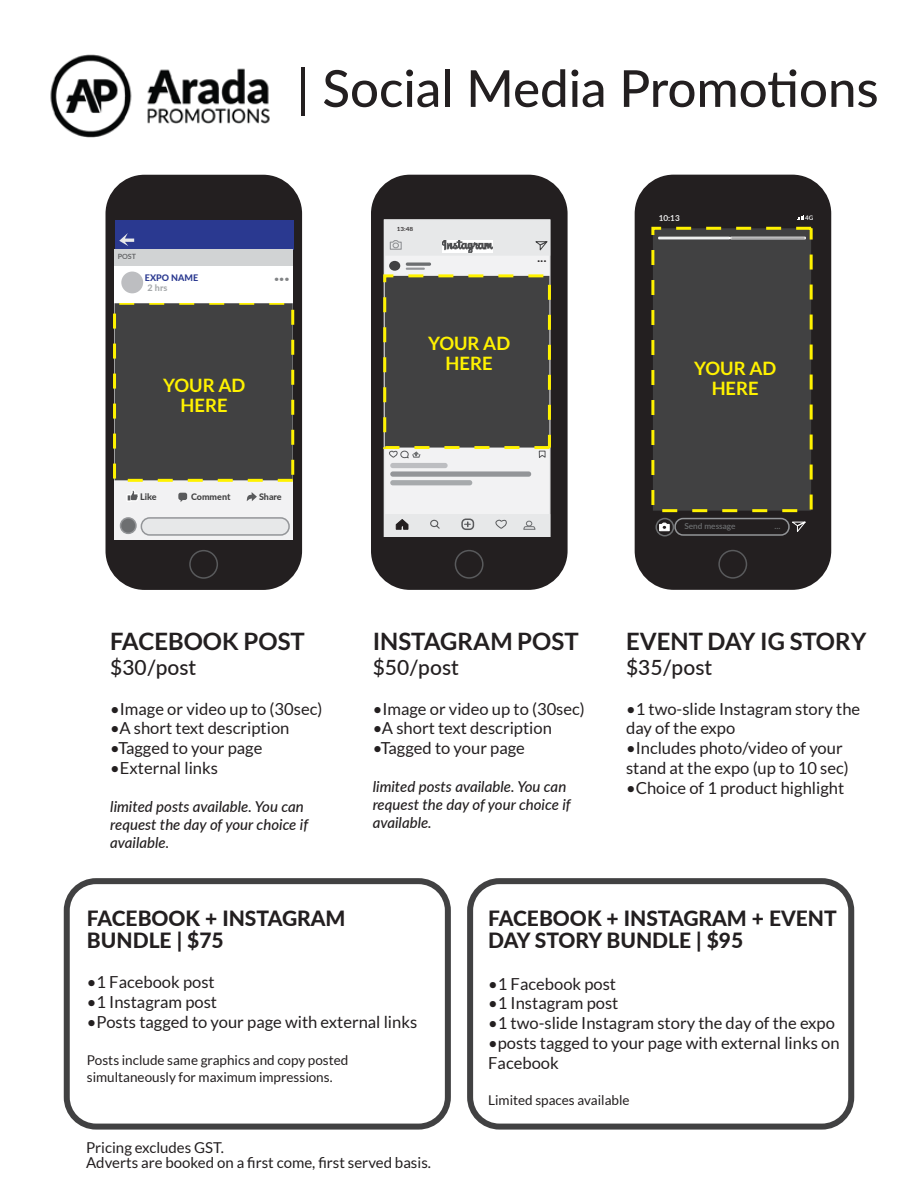
<style>
.page{position:relative;width:918px;height:1188px;background:#fff}
.page>*{position:absolute;margin:0;border:0;box-sizing:border-box;transform-origin:0 0}
.t1{font:500 51px "Lato";color:#231f20}
.t2{font:700 24px "Lato";color:#231f20}
.t3{font:800 21.6px "Lato";color:#818385}
.t4{font:800 21px/22.5px "Lato";color:#231f20}
.t5{font:500 21px "Lato";color:#231f20}
.t6{font:700 18.45px/20px "Lato";color:#fff200;text-align:center}
.t7{font:16.5px/20px "Lato";color:#231f20}
.t8{font:italic 500 15px/18px "Lato";color:#231f20}
.t9{font:15px/15px "Lato";color:#231f20}
.t10{font:13.5px/16.2px "Lato";color:#231f20}
.t11{font:600 12.3px "Lato";color:#231f20;scale:1.13 1}
.t12{font:800 9px "Lato";color:#414142}
.t13{font:800 9px "Lato";color:#2a3990}
.t14{font:800 9px "Lato";color:#a7aaac}
.t15{font:600 8.25px "Lato";color:#6d6f71}
.t16{font:600 8.25px "Lato";color:#fff}
.t17{font:600 7.2px "Lato";color:#595a5c}
.t18{font:600 6.3px "Lato";color:#fff}
.t19{font:600 5.7px "Lato";color:#231f20;scale:1.13 1}
.s1{color:#fff}
</style>
<div class="page">
<img style="left:50px;top:54px;width:220px;height:83px">
<div style="left:106px;top:175px;width:196px;height:415px;background:#231f20;border-radius:39px"></div>
<div style="left:115px;top:302px;width:178px;height:238px;background:#f2f2f3"></div>
<div style="left:113px;top:302px;width:181px;height:180px;background:#414142;border:3px dashed #fff200"></div>
<div style="left:115px;top:266px;width:178px;height:37px;background:#fff"></div>
<div style="left:121px;top:272px;width:22px;height:21px;background:#bdbec1;border-radius:50%"></div>
<svg style="left:127px;top:490px;width:12px;height:12px"></svg>
<svg style="left:178px;top:493px;width:9px;height:9px"></svg>
<svg style="left:246px;top:492px;width:11px;height:9px"></svg>
<div style="left:141px;top:518px;width:148px;height:17px;background:#e7e8e9;border-radius:8px"></div>
<div style="left:141px;top:517px;width:149px;height:19px;border:2px solid #939598;border-radius:8px"></div>
<div style="left:121px;top:518px;width:15px;height:15px;background:#6d6f71;border-radius:50%"></div>
<div style="left:120px;top:517px;width:17px;height:17px;border:2px solid #939598;border-radius:50%"></div>
<div style="left:115px;top:220px;width:178px;height:29px;background:#2a3990"></div>
<svg style="left:119px;top:233px;width:15px;height:13px"></svg>
<div style="left:115px;top:249px;width:178px;height:17px;background:#d1d3d4"></div>
<div style="left:189px;top:550px;width:29px;height:29px;border:2px solid #595a5c;border-radius:50%"></div>
<div style="left:371px;top:175px;width:197px;height:415px;background:#231f20;border-radius:39px"></div>
<div style="left:455px;top:550px;width:29px;height:29px;border:2px solid #595a5c;border-radius:50%"></div>
<div style="left:384px;top:219px;width:167px;height:318px;background:#f2f2f3;border:2px solid #e7e8e9"></div>
<div style="left:384px;top:219px;width:166px;height:37px;background:#e7e8e9;border:2px solid #e7e8e9"></div>
<div style="left:383px;top:274px;width:168px;height:175px;background:#414142;border:3px dashed #fff200"></div>
<div style="left:384px;top:514px;width:166px;height:23px;background:#e7e8e9"></div>
<svg style="left:535px;top:240px;width:15px;height:12px"></svg>
<img style="left:442px;top:240px;width:50px;height:13px">
<div style="left:389px;top:261px;width:11px;height:10px;background:#414142;border-radius:50%"></div>
<svg style="left:406px;top:262px;width:25px;height:4px"></svg>
<svg style="left:406px;top:268px;width:19px;height:2px"></svg>
<div style="left:390px;top:463px;width:58px;height:5px;background:#bdbec1;border-radius:3px"></div>
<div style="left:390px;top:471px;width:141px;height:6px;background:#939598;border-radius:3px"></div>
<div style="left:390px;top:480px;width:82px;height:5px;background:#a7aaac;border-radius:3px"></div>
<svg style="left:389px;top:240px;width:13px;height:10px"></svg>
<svg style="left:539px;top:450px;width:7px;height:8px"></svg>
<svg style="left:495px;top:519px;width:12px;height:10px"></svg>
<svg style="left:389px;top:450px;width:32px;height:9px"></svg>
<div style="left:461px;top:519px;width:13px;height:11px;border:2px solid #595a5c;border-radius:4px"></div>
<svg style="left:465px;top:522px;width:5px;height:5px"></svg>
<svg style="left:430px;top:519px;width:10px;height:10px"></svg>
<svg style="left:395px;top:519px;width:14px;height:11px"></svg>
<svg style="left:523px;top:521px;width:13px;height:9px"></svg>
<div style="left:635px;top:175px;width:196px;height:415px;background:#231f20;border-radius:39px"></div>
<div style="left:718px;top:550px;width:29px;height:29px;border:2px solid #595a5c;border-radius:50%"></div>
<svg style="left:797px;top:216px;width:7px;height:4px"></svg>
<div style="left:651px;top:227px;width:162px;height:285px;background:#414142;border:3px dashed #fff200"></div>
<div style="left:674px;top:518px;width:116px;height:18px;border:2px solid #939598;border-radius:8px"></div>
<div style="left:655px;top:518px;width:19px;height:18px;border:2px solid #6d6f71;border-radius:50%"></div>
<svg style="left:659px;top:522px;width:11px;height:10px"></svg>
<svg style="left:792px;top:521px;width:14px;height:11px"></svg>
<hr style="left:658px;top:237px;width:72px;height:2px;background:#e7e8e9">
<div style="left:64px;top:878px;width:387px;height:252px;border:6px solid #414142;border-radius:29px"></div>
<div style="left:467px;top:878px;width:387px;height:252px;border:6px solid #414142;border-radius:29px"></div>
<h1 class="t1" style="left:297px;top:52px;width:583px">| Social Media Promotions</h1>
<p class="t17" style="left:118px;top:251px;width:20px">POST</p>
<p class="t13" style="left:145px;top:271px;width:55px">EXPO NAME</p>
<p class="t14" style="left:148px;top:281px;width:21px">2 hrs</p>
<h3 class="t3" style="left:274px;top:257px;width:17px">...</h3>
<p class="t6" style="left:163px;top:375px;width:84px">YOUR AD<br>HERE</p>
<p class="t12" style="left:140px;top:490px;width:18px">Like</p>
<p class="t12" style="left:191px;top:490px;width:41px">Comment</p>
<p class="t12" style="left:259px;top:490px;width:24px">Share</p>
<h2 class="t2" style="left:110px;top:627px;width:196px">FACEBOOK POST</h2>
<p class="t5" style="left:110px;top:652px;width:88px">$30/post</p>
<p class="t7" style="left:110px;top:699px;width:214px">•Image or video up to (30sec)</p>
<p class="t7" style="left:110px;top:718px;width:181px">•A short text description</p>
<p class="t7" style="left:110px;top:738px;width:154px">•Tagged to your page</p>
<p class="t7" style="left:110px;top:758px;width:109px">•External links</p>
<p class="t8" style="left:110px;top:797px;width:200px">limited posts available. You can request the day of your choice if available.</p>
<p class="t19" style="left:397px;top:224px;width:16px">13:48</p>
<p class="t11" style="left:537px;top:248px;width:10px">...</p>
<p class="t6" style="left:428px;top:333px;width:84px">YOUR AD<br>HERE</p>
<p class="t16" style="left:659px;top:212px;width:23px">10:13</p>
<p class="t18" style="left:805px;top:213px;width:10px">4G</p>
<p class="t6" style="left:694px;top:358px;width:84px">YOUR AD<br>HERE</p>
<h2 class="t2" style="left:373px;top:627px;width:207px">INSTAGRAM POST</h2>
<p class="t5" style="left:373px;top:652px;width:87px">$50/post</p>
<p class="t7" style="left:373px;top:699px;width:214px">•Image or video up to (30sec)</p>
<p class="t7" style="left:373px;top:718px;width:181px">•A short text description</p>
<p class="t7" style="left:373px;top:738px;width:154px">•Tagged to your page</p>
<p class="t8" style="left:373px;top:777px;width:200px">limited posts available. You can request the day of your choice if available.</p>
<p class="t15" style="left:684px;top:520px;width:53px">Send message</p>
<p class="t15" style="left:774px;top:520px;width:7px">...</p>
<h2 class="t2" style="left:626px;top:627px;width:242px">EVENT DAY IG STORY</h2>
<p class="t5" style="left:626px;top:652px;width:87px">$35/post</p>
<p class="t7" style="left:626px;top:699px;width:236px">•1 two-slide Instagram story the day of the expo</p>
<p class="t7" style="left:626px;top:738px;width:224px">•Includes photo/video of your stand at the expo (up to 10 sec)</p>
<p class="t7" style="left:626px;top:778px;width:220px">•Choice of 1 product highlight</p>
<p class="t4" style="left:87px;top:906px;width:260px">FACEBOOK + INSTAGRAM<br>BUNDLE | $75</p>
<p class="t7" style="left:87px;top:972px;width:129px">•1 Facebook post</p>
<p class="t7" style="left:87px;top:992px;width:132px">•1 Instagram post</p>
<p class="t7" style="left:87px;top:1012px;width:332px">•Posts tagged to your page with external links</p>
<p class="t10" style="left:87px;top:1052px;width:263px">Posts include same graphics and copy posted simultaneously for maximum impressions.</p>
<p class="t9" style="left:86px;top:1140px;width:346px">Pricing excludes GST.<br>Adverts are booked on a first come, first served basis.</p>
<p class="t4" style="left:488px;top:906px;width:350px">FACEBOOK + INSTAGRAM + EVENT<br>DAY STORY BUNDLE | $95</p>
<p class="t7" style="left:488px;top:973px;width:129px">•1 Facebook post</p>
<p class="t7" style="left:488px;top:993px;width:132px">•1 Instagram post</p>
<p class="t7" style="left:488px;top:1013px;width:348px">•1 two-slide Instagram story the day of the expo</p>
<p class="t7" style="left:488px;top:1033px;width:353px">•posts tagged to your page with external links on<br>Facebook</p>
<p class="t10" style="left:488px;top:1092px;width:146px">Limited spaces available<span class="s1">.</span></p>
</div>
